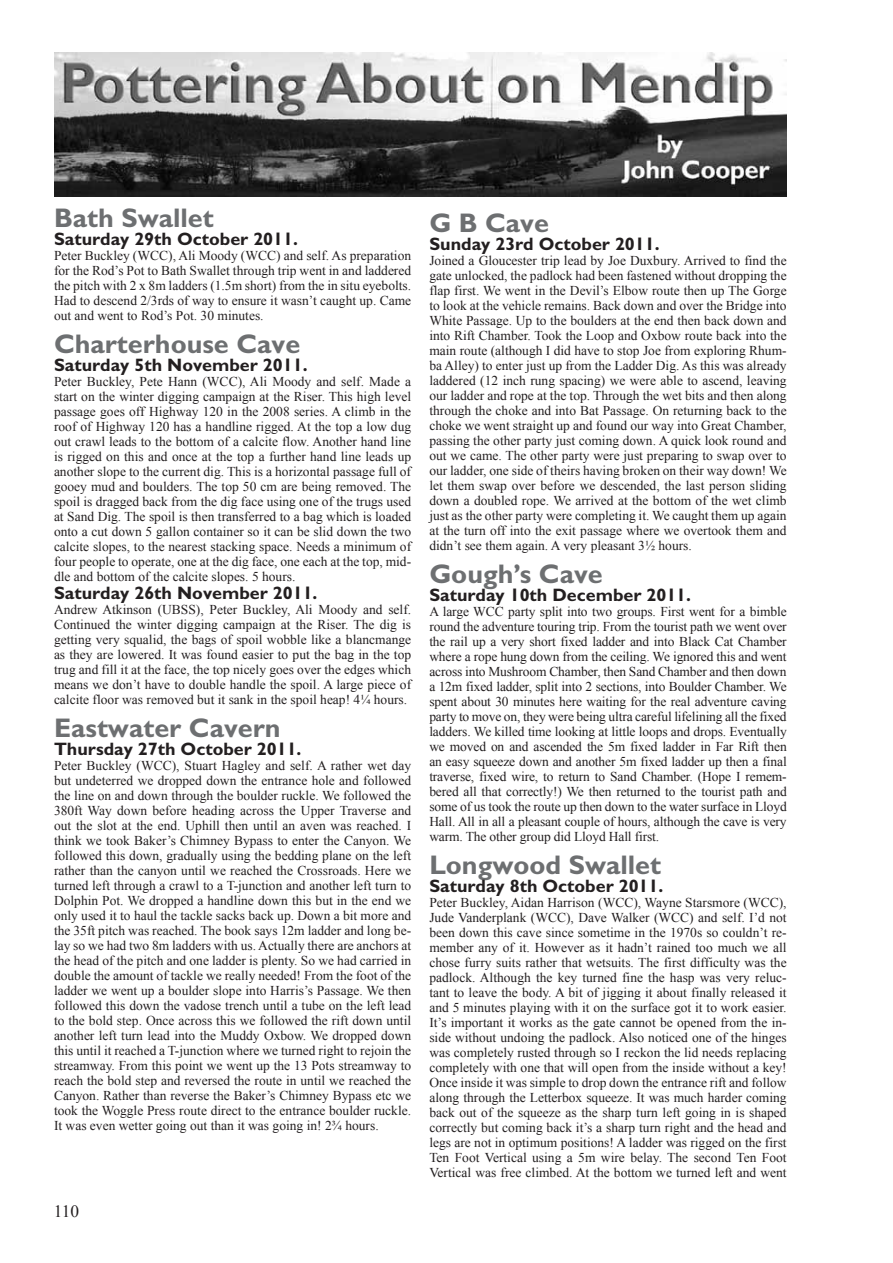
<style>
.page{position:relative;width:893px;height:1263px;background:#fff}
.page>*{position:absolute;margin:0;border:0;box-sizing:border-box;transform-origin:0 0}
.t1{font:700 27px "M Gill Sans";color:#6d6f71}
.t2{font:700 18px "M Gill Sans";color:#231f20}
.t3{font:17.25px "Times New Roman";color:#231f20}
.t4{font:13.5px/15px "Times New Roman";color:#231f20;text-align:justify}
</style>
<div class="page">
<img style="left:54px;top:52px;width:733px;height:144px">
<h1 class="t1" style="left:54px;top:203px;width:161px">Bath Swallet</h1>
<h2 class="t2" style="left:54px;top:229px;width:245px">Saturday 29th October 2011.</h2>
<p class="t4" style="left:54px;top:248px;width:359px">Peter Buckley (WCC), Ali Moody (WCC) and self. As preparation for the Rod’s Pot to Bath Swallet through trip went in and laddered the pitch with 2 x 8m ladders (1.5m short) from the in situ eyebolts.<br>Had to descend 2/3rds of way to ensure it wasn’t caught up. Came out and went to Rod’s Pot. 30 minutes.</p>
<h1 class="t1" style="left:54px;top:329px;width:248px">Charterhouse Cave</h1>
<h2 class="t2" style="left:54px;top:355px;width:255px">Saturday 5th November 2011.</h2>
<p class="t4" style="left:54px;top:374px;width:359px">Peter Buckley, Pete Hann (WCC), Ali Moody and self. Made a start on the winter digging campaign at the Riser. This high level passage goes off Highway 120 in the 2008 series. A climb in the roof of Highway 120 has a handline rigged. At the top a low dug out crawl leads to the bottom of a calcite flow. Another hand line is rigged on this and once at the top a further hand line leads up another slope to the current dig. This is a horizontal passage full of gooey mud and boulders. The top 50 cm are being removed. The spoil is dragged back from the dig face using one of the trugs used at Sand Dig. The spoil is then transferred to a bag which is loaded onto a cut down 5 gallon container so it can be slid down the two calcite slopes, to the nearest stacking space. Needs a minimum of four people to operate, one at the dig face, one each at the top, mid&shy;dle and bottom of the calcite slopes. 5 hours.</p>
<h2 class="t2" style="left:54px;top:583px;width:265px">Saturday 26th November 2011.</h2>
<p class="t4" style="left:54px;top:602px;width:359px">Andrew Atkinson (UBSS), Peter Buckley, Ali Moody and self.<br>Continued the winter digging campaign at the Riser. The dig is getting very squalid, the bags of spoil wobble like a blancmange as they are lowered. It was found easier to put the bag in the top trug and fill it at the face, the top nicely goes over the edges which means we don’t have to double handle the spoil. A large piece of calcite floor was removed but it sank in the spoil heap! 4¼ hours.</p>
<h1 class="t1" style="left:54px;top:713px;width:228px">Eastwater Cavern</h1>
<h2 class="t2" style="left:54px;top:739px;width:249px">Thursday 27th October 2011.</h2>
<p class="t4" style="left:54px;top:758px;width:359px">Peter Buckley (WCC), Stuart Hagley and self. A rather wet day but undeterred we dropped down the entrance hole and followed the line on and down through the boulder ruckle. We followed the 380ft Way down before heading across the Upper Traverse and out the slot at the end. Uphill then until an aven was reached. I think we took Baker’s Chimney Bypass to enter the Canyon. We followed this down, gradually using the bedding plane on the left rather than the canyon until we reached the Crossroads. Here we turned left through a crawl to a T-junction and another left turn to Dolphin Pot. We dropped a handline down this but in the end we only used it to haul the tackle sacks back up. Down a bit more and the 35ft pitch was reached. The book says 12m ladder and long be&shy;lay so we had two 8m ladders with us. Actually there are anchors at the head of the pitch and one ladder is plenty. So we had carried in double the amount of tackle we really needed! From the foot of the ladder we went up a boulder slope into Harris’s Passage. We then followed this down the vadose trench until a tube on the left lead to the bold step. Once across this we followed the rift down until another left turn lead into the Muddy Oxbow. We dropped down this until it reached a T-junction where we turned right to rejoin the streamway. From this point we went up the 13 Pots streamway to reach the bold step and reversed the route in until we reached the Canyon. Rather than reverse the Baker’s Chimney Bypass etc we took the Woggle Press route direct to the entrance boulder ruckle.<br>It was even wetter going out than it was going in! 2¾ hours.</p>
<p class="t3" style="left:54px;top:1201px;width:27px">110</p>
<h1 class="t1" style="left:429px;top:208px;width:121px">G B Cave</h1>
<h2 class="t2" style="left:429px;top:234px;width:232px">Sunday 23rd October 2011.</h2>
<p class="t4" style="left:429px;top:253px;width:359px">Joined a Gloucester trip lead by Joe Duxbury. Arrived to find the gate unlocked, the padlock had been fastened without dropping the flap first. We went in the Devil’s Elbow route then up The Gorge to look at the vehicle remains. Back down and over the Bridge into White Passage. Up to the boulders at the end then back down and into Rift Chamber. Took the Loop and Oxbow route back into the main route (although I did have to stop Joe from exploring Rhum&shy;ba Alley) to enter just up from the Ladder Dig. As this was already laddered (12 inch rung spacing) we were able to ascend, leaving our ladder and rope at the top. Through the wet bits and then along through the choke and into Bat Passage. On returning back to the choke we went straight up and found our way into Great Chamber, passing the other party just coming down. A quick look round and out we came. The other party were just preparing to swap over to our ladder, one side of theirs having broken on their way down! We let them swap over before we descended, the last person sliding down a doubled rope. We arrived at the bottom of the wet climb just as the other party were completing it. We caught them up again at the turn off into the exit passage where we overtook them and didn’t see them again. A very pleasant 3½ hours.</p>
<h1 class="t1" style="left:429px;top:559px;width:175px">Gough’s Cave</h1>
<h2 class="t2" style="left:429px;top:585px;width:263px">Saturday 10th December 2011.</h2>
<p class="t4" style="left:429px;top:604px;width:359px">A large WCC party split into two groups. First went for a bimble round the adventure touring trip. From the tourist path we went over the rail up a very short fixed ladder and into Black Cat Chamber where a rope hung down from the ceiling. We ignored this and went across into Mushroom Chamber, then Sand Chamber and then down a 12m fixed ladder, split into 2 sections, into Boulder Chamber. We spent about 30 minutes here waiting for the real adventure caving party to move on, they were being ultra careful lifelining all the fixed ladders. We killed time looking at little loops and drops. Eventually we moved on and ascended the 5m fixed ladder in Far Rift then an easy squeeze down and another 5m fixed ladder up then a final traverse, fixed wire, to return to Sand Chamber. (Hope I remem&shy;bered all that correctly!) We then returned to the tourist path and some of us took the route up then down to the water surface in Lloyd Hall. All in all a pleasant couple of hours, although the cave is very warm. The other group did Lloyd Hall first.</p>
<h1 class="t1" style="left:429px;top:850px;width:233px">Longwood Swallet</h1>
<h2 class="t2" style="left:429px;top:876px;width:236px">Saturday 8th October 2011.</h2>
<p class="t4" style="left:429px;top:895px;width:359px">Peter Buckley, Aidan Harrison (WCC), Wayne Starsmore (WCC), Jude Vanderplank (WCC), Dave Walker (WCC) and self. I’d not been down this cave since sometime in the 1970s so couldn’t re&shy;member any of it. However as it hadn’t rained too much we all chose furry suits rather that wetsuits. The first difficulty was the padlock. Although the key turned fine the hasp was very reluc&shy;tant to leave the body. A bit of jigging it about finally released it and 5 minutes playing with it on the surface got it to work easier.<br>It’s important it works as the gate cannot be opened from the in&shy;side without undoing the padlock. Also noticed one of the hinges was completely rusted through so I reckon the lid needs replacing completely with one that will open from the inside without a key!<br>Once inside it was simple to drop down the entrance rift and follow along through the Letterbox squeeze. It was much harder coming back out of the squeeze as the sharp turn left going in is shaped correctly but coming back it’s a sharp turn right and the head and legs are not in optimum positions! A ladder was rigged on the first Ten Foot Vertical using a 5m wire belay. The second Ten Foot Vertical was free climbed. At the bottom we turned left and went</p>
</div>
